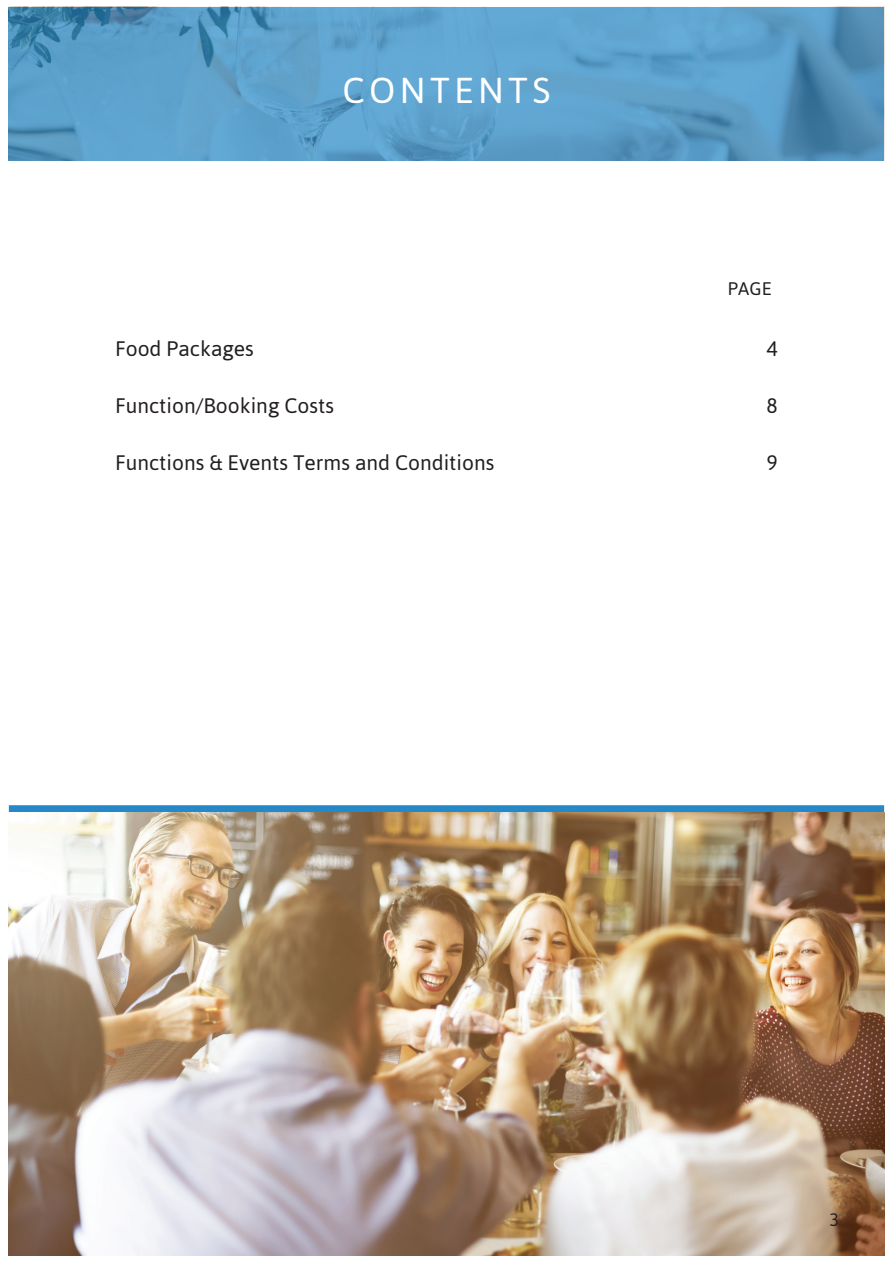
<style>
.page{position:relative;width:893px;height:1263px;background:#fff}
.page>*{position:absolute;margin:0;border:0;box-sizing:border-box;transform-origin:0 0}
.t1{font:36px "Asap";letter-spacing:.12em;color:#fff}
.t2{font:21px "Asap";color:#231f20}
.t3{font:18.15px "Asap";color:#231f20}
.t4{font:18px "Asap";color:#231f20}
</style>
<div class="page">
<img style="left:9px;top:7px;width:875px;height:153px">
<div style="left:9px;top:805px;width:875px;height:8px;background:#2589c9"></div>
<img style="left:9px;top:812px;width:875px;height:444px">
<h1 class="t1" style="left:343px;top:69px;width:209px">CONTENTS</h1>
<p class="t3" style="left:728px;top:278px;width:45px">PAGE</p>
<p class="t2" style="left:115px;top:337px;width:140px">Food Packages</p>
<p class="t2" style="left:767px;top:337px;width:13px">4</p>
<p class="t2" style="left:115px;top:394px;width:220px">Function/Booking Costs</p>
<p class="t2" style="left:767px;top:394px;width:13px">8</p>
<p class="t2" style="left:115px;top:451px;width:381px">Functions &amp; Events Terms and Conditions</p>
<p class="t2" style="left:767px;top:451px;width:13px">9</p>
<p class="t4" style="left:829px;top:1209px;width:11px">3</p>
</div>
